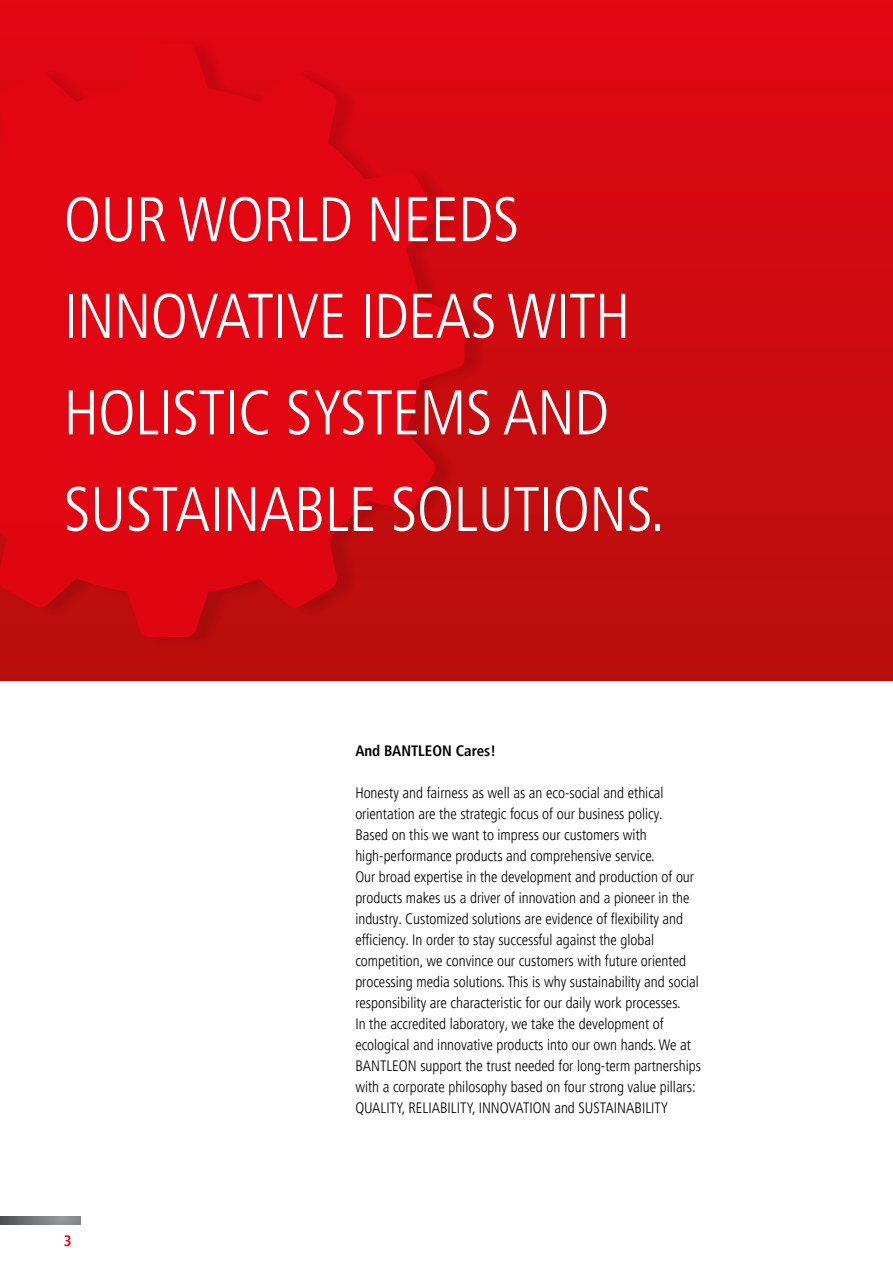
<style>
.page{position:relative;width:893px;height:1263px;background:#fff}
.page>*{position:absolute;margin:0;border:0;box-sizing:border-box;transform-origin:0 0}
.t1{font:300 condensed 63px/96.6px "Frutiger LT Pro";letter-spacing:-.01em;color:#fff}
.t2{font:300 condensed 15px/21px "Frutiger LT Pro";color:#000}
.t3{font:700 condensed 15px "Frutiger LT Pro";color:#000}
.t4{font:700 condensed 15px "Frutiger LT Pro";color:#e30613}
</style>
<div class="page">
<svg style="left:0;top:1216px;width:81px;height:9px"></svg>
<div style="left:0;top:0;width:893px;height:680px;background:linear-gradient(to bottom,#e20713,#b80f0c)"></div>
<div style="left:0;top:38px;width:487px;height:610px;background:#000;opacity:.12"></div>
<svg style="left:0;top:43px;width:465px;height:594px;background:#da0711"></svg>
<h1 class="t1" style="left:64px;top:172px;width:603px">OUR WORLD NEEDS<br>INNOVATIVE IDEAS WITH<br>HOLISTIC SYSTEMS AND<br>SUSTAINABLE SOLUTIONS.</h1>
<p class="t4" style="left:64px;top:1231px;width:9px">3</p>
<p class="t3" style="left:355px;top:742px;width:142px">And BANTLEON Cares!</p>
<p class="t2" style="left:355px;top:782px;width:347px">Honesty and fairness as well as an eco-social and ethical orientation are the strategic focus of our business policy.<br>Based on this we want to impress our customers with high-performance products and comprehensive service.<br>Our broad expertise in the development and production of our products makes us a driver of innovation and a pioneer in the industry. Customized solutions are evidence of flexibility and efficiency. In order to stay successful against the global competition, we convince our customers with future oriented processing media solutions. This is why sustainability and social responsibility are characteristic for our daily work processes.<br>In the accredited laboratory, we take the development of ecological and innovative products into our own hands. We at BANTLEON support the trust needed for long-term partnerships with a corporate philosophy based on four strong value pillars:<br>QUALITY, RELIABILITY, INNOVATION and SUSTAINABILITY</p>
</div>
